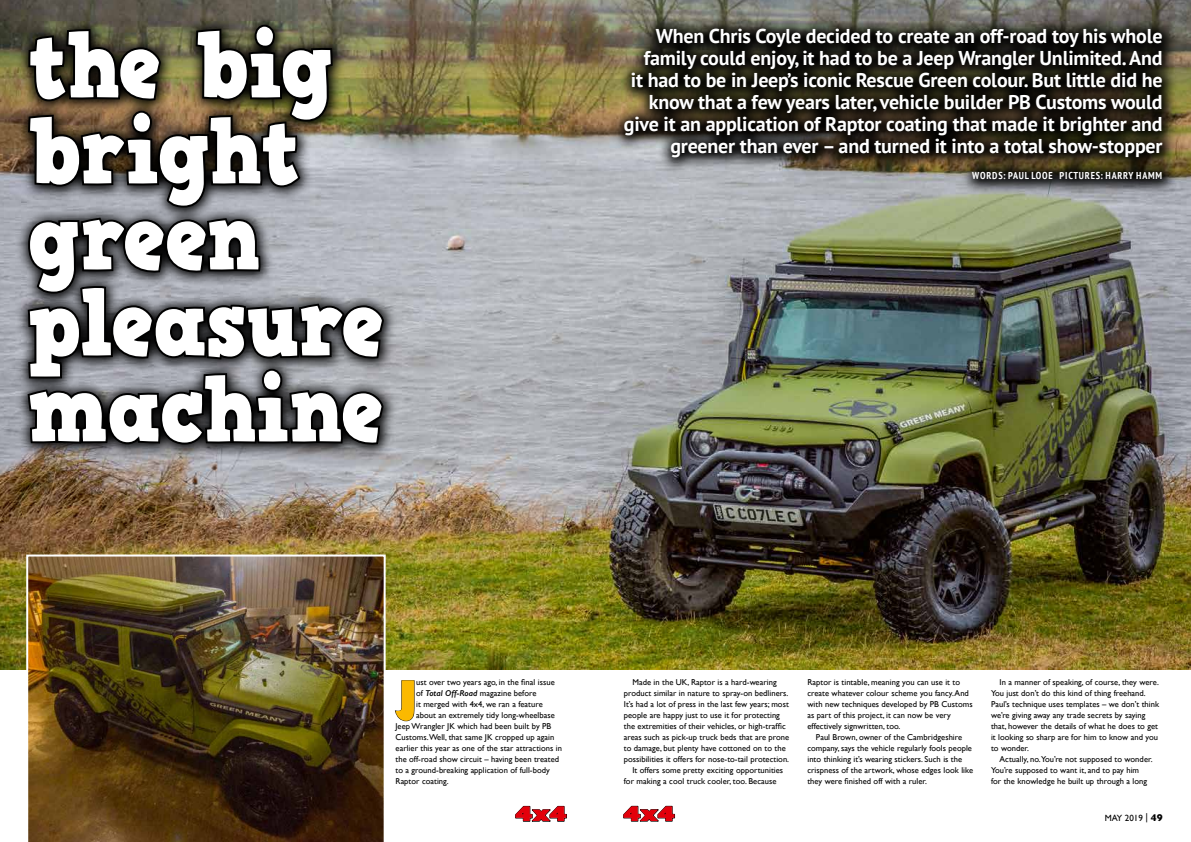
<style>
.page{position:relative;width:1191px;height:842px;background:#fff}
.page>*{position:absolute;margin:0;border:0;box-sizing:border-box;transform-origin:0 0}
.t1{font:92px/86px "HVD Comic Serif Pro";color:#fff;scale:.88 1}
.t2{font:800 52.8px "Gill Sans";color:#fbb900;scale:.7 1}
.t3{font:900 20.8px "Fava";letter-spacing:.02em;color:#e3000b;scale:1.33 1}
.t4{font:700 20px/22px "PT Sans";letter-spacing:-.01em;color:#fff;text-align:right}
.t5{font:700 condensed 10px "PT Sans";letter-spacing:.08em;color:#fff}
.t6{font:9px "Gill Sans";color:#000}
.t7{font:8.5px/11px "Gill Sans";letter-spacing:.005em;color:#000}
.s1{font-weight:600;font-style:italic}
.s2{font-size:10px}
.s3{font-weight:700;font-size:10px}
</style>
<div class="page">
<img style="left:0;top:0;width:1191px;height:669px">
<svg style="left:515px;top:806px;width:51px;height:15px"></svg>
<svg style="left:623px;top:806px;width:51px;height:15px"></svg>
<svg style="left:611px;top:15px;width:567px;height:181px;background:#39372f"></svg>
<svg style="left:16px;top:13px;width:382px;height:446px;background:#898681"></svg>
<svg style="left:26px;top:23px;width:360px;height:424px;background:#44433f"></svg>
<svg style="left:395px;top:680px;width:20px;height:42px"></svg>
<img style="left:26px;top:554px;width:360px;height:288px">
<h1 class="t1" style="left:28px;top:23px;width:405px">the big bright green pleasure machine</h1>
<p class="t4" style="left:624px;top:25px;width:540px">When Chris Coyle decided to create an off-road toy his whole family could enjoy, it had to be a Jeep Wrangler Unlimited. And<br>it had to be in Jeep’s iconic Rescue Green colour. But little did he know that a few years later, vehicle builder PB Customs would give it an application of Raptor coating that made it brighter and greener than ever – and turned it into a total show-stopper</p>
<p class="t5" style="left:972px;top:169px;width:191px">WORDS: PAUL LOOE PICTURES: HARRY HAMM</p>
<h2 class="t2" style="left:395px;top:659px;width:31px">J</h2>
<p class="t7" style="left:416px;top:677px;width:140px">ust over two years ago, in the final issue</p>
<p class="t7" style="left:416px;top:688px;width:122px">of <span class="s1">Total Off-Road</span> magazine before</p>
<p class="t7" style="left:416px;top:699px;width:128px">it merged with 4x4, we ran a feature</p>
<p class="t7" style="left:416px;top:710px;width:140px">about an extremely tidy long-wheelbase</p>
<p class="t7" style="left:395px;top:721px;width:157px">Jeep Wrangler JK which had been built by PB</p>
<p class="t7" style="left:395px;top:732px;width:160px">Customs. Well, that same JK cropped up again</p>
<p class="t7" style="left:395px;top:743px;width:168px">earlier this year as one of the star attractions in</p>
<p class="t7" style="left:395px;top:754px;width:165px">the off-road show circuit – having been treated</p>
<p class="t7" style="left:395px;top:765px;width:156px">to a ground-breaking application of full-body</p>
<p class="t7" style="left:395px;top:776px;width:55px">Raptor coating.</p>
<p class="t7" style="left:632px;top:677px;width:146px">Made in the UK, Raptor is a hard-wearing</p>
<p class="t7" style="left:624px;top:688px;width:166px">product similar in nature to spray-on bedliners.</p>
<p class="t7" style="left:624px;top:699px;width:166px">It’s had a lot of press in the last few years; most</p>
<p class="t7" style="left:624px;top:710px;width:158px">people are happy just to use it for protecting</p>
<p class="t7" style="left:624px;top:721px;width:163px">the extremities of their vehicles, or high-traffic</p>
<p class="t7" style="left:624px;top:732px;width:167px">areas such as pick-up truck beds that are prone</p>
<p class="t7" style="left:624px;top:743px;width:163px">to damage, but plenty have cottoned on to the</p>
<p class="t7" style="left:624px;top:754px;width:167px">possibilities it offers for nose-to-tail protection.</p>
<p class="t7" style="left:632px;top:765px;width:152px">It offers some pretty exciting opportunities</p>
<p class="t7" style="left:624px;top:776px;width:154px">for making a cool truck cooler, too. Because</p>
<h3 class="t3" style="left:516px;top:801px;width:40px">4x4</h3>
<h3 class="t3" style="left:624px;top:801px;width:40px">4x4</h3>
<p class="t7" style="left:807px;top:677px;width:167px">Raptor is tintable, meaning you can use it to create whatever colour scheme you fancy. And with new techniques developed by PB Customs as part of this project, it can now be very effectively signwritten, too.</p>
<p class="t7" style="left:807px;top:732px;width:167px;text-indent:8px">Paul Brown, owner of the Cambridgeshire company, says the vehicle regularly fools people into thinking it’s wearing stickers. Such is the crispness of the artwork, whose edges look like they were finished off with a ruler.</p>
<p class="t7" style="left:991px;top:677px;width:170px;text-indent:8px">In a manner of speaking, of course, they were.<br>You just don’t do this kind of thing freehand.<br>Paul’s technique uses templates – we don’t think we’re giving away any trade secrets by saying that, however the details of what he does to get it looking so sharp are for him to know and you to wonder.</p>
<p class="t7" style="left:991px;top:754px;width:163px;text-indent:8px">Actually, no.You’re not supposed to wonder.<br>You’re supposed to want it, and to pay him<br>for the knowledge he built up through a long</p>
<p class="t6" style="left:1104px;top:812px;width:59px">MAY 2019 <span class="s2">|</span> <span class="s3">49</span></p>
</div>
